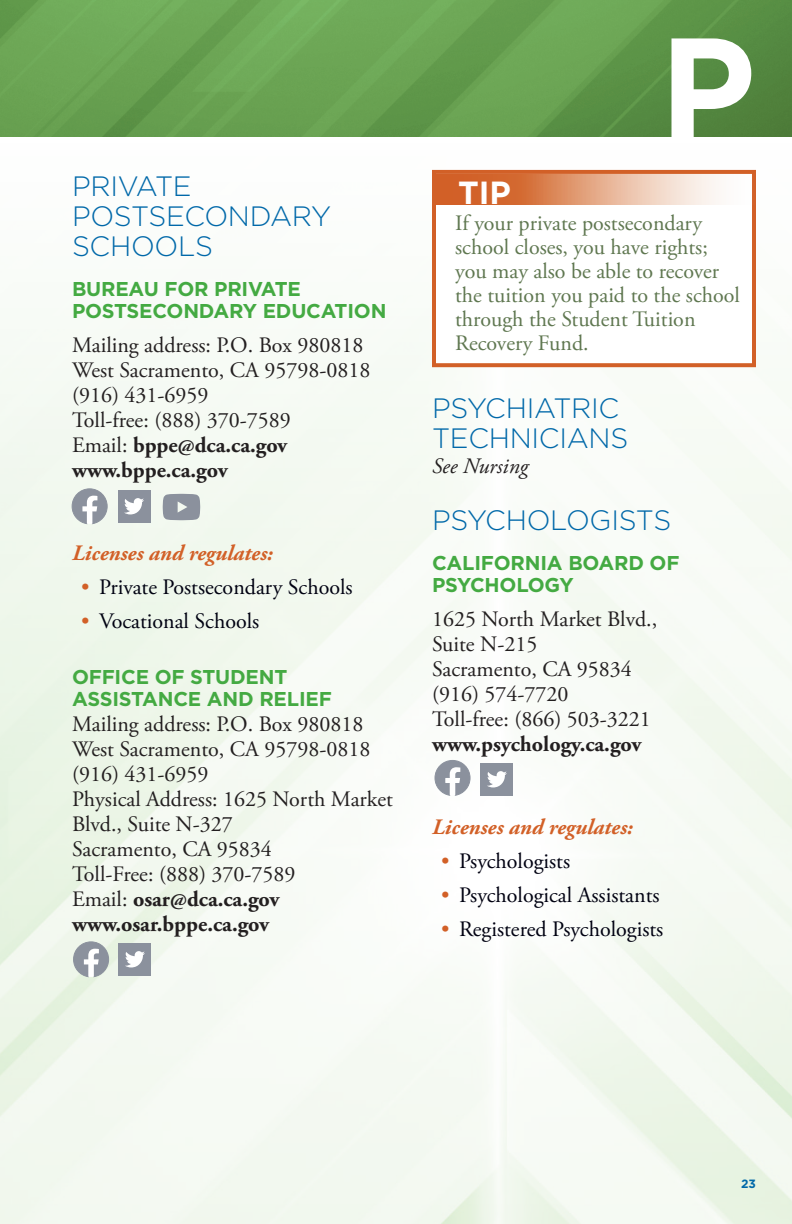
<style>
.page{position:relative;width:792px;height:1224px;background:#fff}
.page>*{position:absolute;margin:0;border:0;box-sizing:border-box;transform-origin:0 0}
.t1{font:700 144px "Gotham";color:#fff}
.Body{font:700 32px "Gotham";color:#fff}
._1H{font:300 28px/30px "Gotham";letter-spacing:-.01em;color:#0068a9}
.Body-2{font:300 28px/30px "Gotham";letter-spacing:-.01em;color:#0068a9}
.Body-3{font:22px/25px "Adobe Garamond Pro";color:#231f20}
.Tip{font:22px/24px "Adobe Garamond Pro";color:#5f7750}
.t2{font:22px "Adobe Garamond Pro";color:#000111}
.Body-4{font:700 22px "Adobe Garamond Pro";color:#231f20}
.t3{font:italic 700 22px "Adobe Garamond Pro";color:#d26027}
.Body-5{font:italic 22px "Adobe Garamond Pro";color:#231f20}
.Body-6{font:700 20px/22px "Gotham";letter-spacing:-.01em;color:#44aa42}
.t4{font:700 12px "Gotham";color:#0068a9}
.s1{font-weight:700}
.s2{color:#d26027}
.s3{font-weight:400}
</style>
<div class="page">
<img style="left:0;top:0;width:792px;height:1224px">
<img style="left:0;top:0;width:1px;height:137px">
<div style="left:432px;top:170px;width:324px;height:197px;background:#fff;border:4px solid #d26027"></div>
<svg style="left:435px;top:174px;width:320px;height:30px;background:#e5a887"></svg>
<svg style="left:163px;top:494px;width:37px;height:26px"></svg>
<svg style="left:72px;top:489px;width:35px;height:35px"></svg>
<div style="left:118px;top:490px;width:32px;height:32px;background:#8b919d"></div>
<svg style="left:124px;top:498px;width:20px;height:16px"></svg>
<svg style="left:73px;top:942px;width:36px;height:35px"></svg>
<div style="left:119px;top:943px;width:32px;height:32px;background:#8b919d"></div>
<svg style="left:125px;top:951px;width:20px;height:16px"></svg>
<svg style="left:435px;top:760px;width:35px;height:36px"></svg>
<div style="left:481px;top:763px;width:32px;height:32px;background:#8b919d"></div>
<svg style="left:487px;top:771px;width:20px;height:16px"></svg>
<p class="_1H" style="left:72px;top:171px;width:261px">PRIVATE<br>POSTSECONDARY<br>SCHOOLS</p>
<h2 class="Body-6" style="left:72px;top:278px;width:316px">BUREAU FOR PRIVATE<br>POSTSECONDARY EDUCATION</h2>
<p class="Body-3" style="left:72px;top:334px;width:300px">Mailing address: P.O. Box 980818<br>West Sacramento, CA 95798-0818 (916) 431-6959<br>Toll-free: (888) 370-7589<br>Email: <span class="s1">bppe@dca.ca.gov</span></p>
<p class="Body-4" style="left:72px;top:457px;width:157px">www.bppe.ca.gov</p>
<h3 class="t3" style="left:72px;top:541px;width:202px">Licenses and regulates:</h3>
<p class="t2" style="left:81px;top:574px;width:273px"><span class="s2">•</span> Private Postsecondary Schools</p>
<p class="t2" style="left:81px;top:608px;width:180px"><span class="s2">•</span> Vocational Schools</p>
<p class="Body-6" style="left:72px;top:666px;width:261px">OFFICE OF STUDENT<br>ASSISTANCE AND RELIEF</p>
<p class="Body-3" style="left:72px;top:713px;width:322px">Mailing address: P.O. Box 980818<br>West Sacramento, CA 95798-0818 (916) 431-6959<br>Physical Address: 1625 North Market<br>Blvd., Suite N-327<br>Sacramento, CA 95834</p>
<p class="Body-3" style="left:72px;top:862px;width:225px">Toll-Free: (888) 370-7589</p>
<p class="Body-4" style="left:72px;top:886px;width:209px"><span class="s3">Email:</span> osar@dca.ca.gov</p>
<p class="Body-4" style="left:72px;top:911px;width:199px">www.osar.bppe.ca.gov</p>
<p class="Body" style="left:458px;top:174px;width:54px">TIP</p>
<p class="t1" style="left:659px;top:5px;width:98px">P</p>
<p class="Tip" style="left:455px;top:212px;width:286px">If your private postsecondary school closes, you have rights; you may also be able to recover the tuition you paid to the school through the Student Tuition<br>Recovery Fund.</p>
<p class="Body-2" style="left:432px;top:393px;width:198px">PSYCHIATRIC<br>TECHNICIANS</p>
<p class="Body-5" style="left:432px;top:453px;width:98px">See Nursing</p>
<p class="_1H" style="left:432px;top:505px;width:241px">PSYCHOLOGISTS</p>
<h2 class="Body-6" style="left:432px;top:551px;width:249px">CALIFORNIA BOARD OF<br>PSYCHOLOGY</h2>
<p class="Body-3" style="left:432px;top:607px;width:227px">1625 North Market Blvd.,<br>Suite N-215<br>Sacramento, CA 95834 (916) 574-7720<br>Toll-free: (866) 503-3221</p>
<p class="Body-4" style="left:432px;top:731px;width:211px">www.psychology.ca.gov</p>
<h3 class="t3" style="left:432px;top:814px;width:202px">Licenses and regulates:</h3>
<p class="t2" style="left:441px;top:848px;width:131px"><span class="s2">•</span> Psychologists</p>
<p class="t2" style="left:441px;top:882px;width:220px"><span class="s2">•</span> Psychological Assistants</p>
<p class="t2" style="left:441px;top:916px;width:224px"><span class="s2">•</span> Registered Psychologists</p>
<p class="t4" style="left:741px;top:1177px;width:16px">23</p>
</div>
